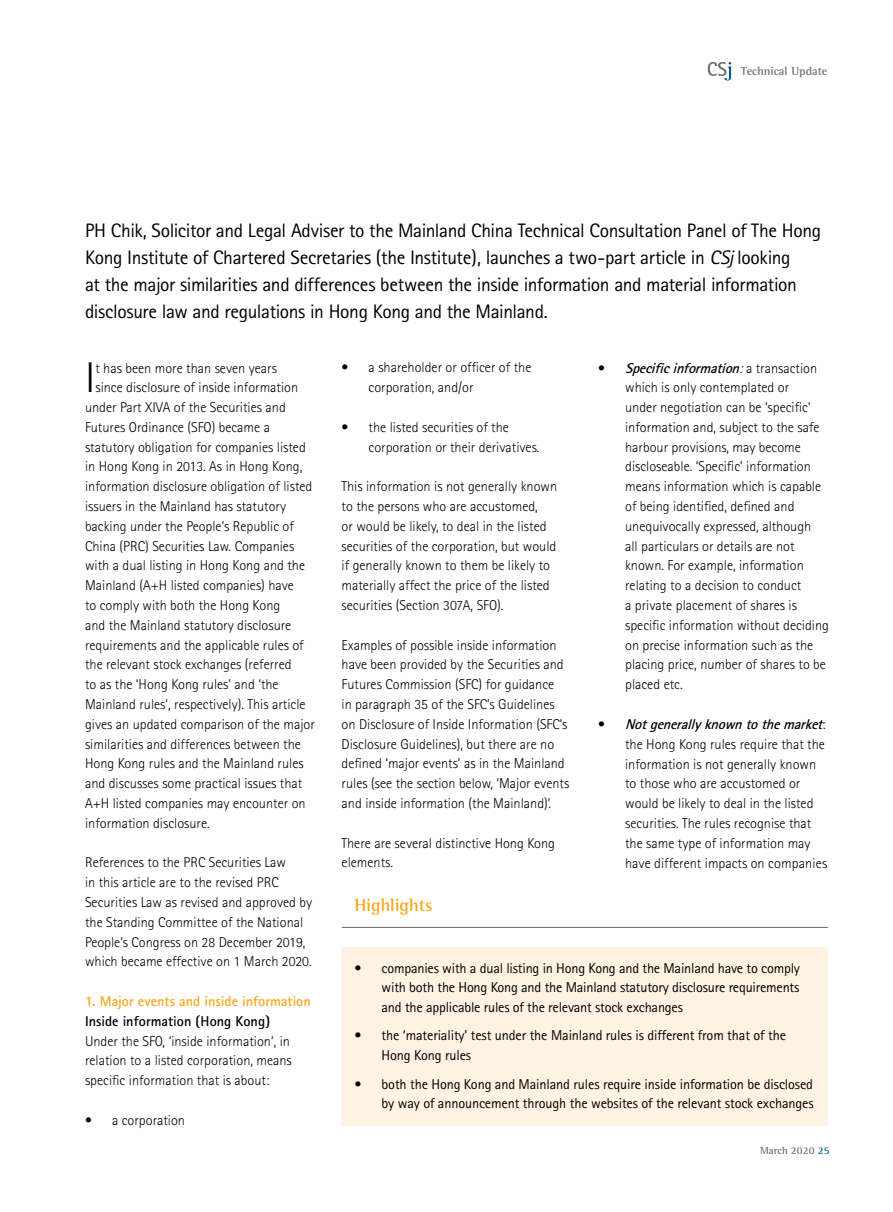
<style>
.page{position:relative;width:893px;height:1212px;background:#fff}
.page>*{position:absolute;margin:0;border:0;box-sizing:border-box;transform-origin:0 0}
.t1{font:300 42.9px "Rotis Sans Serif";color:#000}
.t2{font:19.5px/27px "Rotis Sans Serif";letter-spacing:-.02em;color:#000}
.t3{font:700 18px "Rotis Semi Serif";letter-spacing:-.01em;color:#faa61a}
.t4{font:300 14.25px/19.8px "Rotis Sans Serif";color:#000}
.t5{font:14.25px/19.8px "Rotis Sans Serif";letter-spacing:-.01em;color:#000;text-align:justify}
.t6{font:700 14.25px "Rotis Sans Serif";color:#faa61a}
.t7{font:700 14.25px "Rotis Sans Serif";color:#000}
.t8{font:700 12px "Rotis Semi Serif";color:#6d6e71}
.t9{font:700 10.5px "Rotis Semi Serif";color:#6d6e71}
.s1{font-style:italic}
.s2{font-weight:700;font-style:italic}
.s3{color:#005a8d}
</style>
<div class="page">
<svg style="left:708px;top:62px;width:23px;height:18px"></svg>
<div style="left:342px;top:947px;width:486px;height:178px;background:#fff3e3"></div>
<hr style="left:342px;top:927px;width:486px;height:1px;background:#6d6e71">
<p class="t8" style="left:741px;top:64px;width:88px">Technical Update</p>
<p class="t2" style="left:85px;top:217px;width:737px">PH Chik, Solicitor and Legal Adviser to the Mainland China Technical Consultation Panel of The Hong Kong Institute of Chartered Secretaries (the Institute), launches a two-part article in <span class="s1">CSj</span> looking<br>at the major similarities and differences between the inside information and material information disclosure law and regulations in Hong Kong and the Mainland.</p>
<h1 class="t1" style="left:85px;top:353px;width:12px">I</h1>
<p class="t4" style="left:95px;top:358px;width:183px">t has been more than seven years</p>
<p class="t4" style="left:95px;top:378px;width:204px">since disclosure of inside information</p>
<p class="t4" style="left:85px;top:397px;width:202px">under Part XIVA of the Securities and</p>
<p class="t4" style="left:85px;top:417px;width:186px">Futures Ordinance (SFO) became a</p>
<p class="t4" style="left:85px;top:437px;width:222px">statutory obligation for companies listed</p>
<p class="t4" style="left:85px;top:457px;width:219px">in Hong Kong in 2013. As in Hong Kong,</p>
<p class="t4" style="left:85px;top:477px;width:229px">information disclosure obligation of listed</p>
<p class="t4" style="left:85px;top:496px;width:203px">issuers in the Mainland has statutory</p>
<p class="t4" style="left:85px;top:516px;width:210px">backing under the People’s Republic of</p>
<p class="t4" style="left:85px;top:536px;width:211px">China (PRC) Securities Law. Companies</p>
<p class="t4" style="left:85px;top:556px;width:222px">with a dual listing in Hong Kong and the</p>
<p class="t4" style="left:85px;top:575px;width:210px">Mainland (A+H listed companies) have</p>
<p class="t4" style="left:85px;top:595px;width:197px">to comply with both the Hong Kong</p>
<p class="t4" style="left:85px;top:615px;width:208px">and the Mainland statutory disclosure</p>
<p class="t4" style="left:85px;top:635px;width:220px">requirements and the applicable rules of</p>
<p class="t4" style="left:85px;top:655px;width:208px">the relevant stock exchanges (referred</p>
<p class="t4" style="left:85px;top:674px;width:195px">to as the ‘Hong Kong rules’ and ‘the</p>
<p class="t4" style="left:85px;top:694px;width:222px">Mainland rules’, respectively). This article</p>
<p class="t4" style="left:85px;top:714px;width:231px">gives an updated comparison of the major</p>
<p class="t4" style="left:85px;top:734px;width:217px">similarities and differences between the</p>
<p class="t4" style="left:85px;top:754px;width:220px">Hong Kong rules and the Mainland rules</p>
<p class="t4" style="left:85px;top:773px;width:219px">and discusses some practical issues that</p>
<p class="t4" style="left:85px;top:793px;width:222px">A+H listed companies may encounter on</p>
<p class="t4" style="left:85px;top:813px;width:126px">information disclosure.</p>
<p class="t4" style="left:85px;top:853px;width:229px">References to the PRC Securities Law<br>in this article are to the revised PRC Securities Law as revised and approved by the Standing Committee of the National People’s Congress on 28 December 2019, which became effective on 1 March 2020.</p>
<p class="t6" style="left:85px;top:992px;width:227px">1. Major events and inside information</p>
<p class="t7" style="left:85px;top:1012px;width:187px">Inside information (Hong Kong)</p>
<p class="t4" style="left:85px;top:1031px;width:208px">Under the SFO, ‘inside information’, in relation to a listed corporation, means specific information that is about:</p>
<p class="t4" style="left:85px;top:1110px;width:102px">• a corporation</p>
<p class="t4" style="left:369px;top:358px;width:164px;text-indent:-27px">• a shareholder or officer of the corporation, and/or</p>
<p class="t4" style="left:369px;top:417px;width:172px;text-indent:-27px">• the listed securities of the corporation or their derivatives.</p>
<p class="t4" style="left:342px;top:477px;width:217px">This information is not generally known to the persons who are accustomed,<br>or would be likely, to deal in the listed securities of the corporation, but would if generally known to them be likely to materially affect the price of the listed securities (Section 307A, SFO).</p>
<p class="t4" style="left:342px;top:635px;width:229px">Examples of possible inside information have been provided by the Securities and Futures Commission (SFC) for guidance<br>in paragraph 35 of the SFC’s Guidelines on Disclosure of Inside Information (SFC’s Disclosure Guidelines), but there are no defined ‘major events’ as in the Mainland rules (see the section below, ‘Major events and inside information (the Mainland)’.</p>
<p class="t4" style="left:342px;top:833px;width:215px">There are several distinctive Hong Kong elements.</p>
<p class="t3" style="left:354px;top:894px;width:79px">Highlights</p>
<p class="t4" style="left:625px;top:358px;width:205px;text-indent:-27px">• <span class="s2">Specificinformation</span><span class="s1">:</span> a t r a n s a c t i o n which is only contemplated or<br>under negotiation can be ‘specific’ information and, subject to the safe harbour provisions, may become discloseable. ‘Specific’ information means information which is capable of being identified, defined and unequivocally expressed, although<br>all particulars or details are not known. For example, information relating to a decision to conduct<br>a private placement of shares is specific information without deciding on precise information such as the placing price, number of shares to be placed etc.</p>
<p class="t4" style="left:625px;top:714px;width:204px;text-indent:-27px">• <span class="s2">Notgenerallyknowntothemarket</span>: the Hong Kong rules require that the information is not generally known to those who are accustomed or would be likely to deal in the listed securities. The rules recognise that the same type of information may have different impacts on companies</p>
<p class="t5" style="left:382px;top:958px;width:420px;text-indent:-27px">• companies with a dual listing in Hong Kong and the Mainland have to comply with both the Hong Kong and the Mainland statutory disclosure requirements and the applicable rules of the relevant stock exchanges</p>
<p class="t5" style="left:382px;top:1025px;width:406px;text-indent:-27px">• the ‘materiality’ test under the Mainland rules is different from that of the<br>Hong Kong rules</p>
<p class="t5" style="left:355px;top:1074px;width:461px;text-align:right">• both the Hong Kong and Mainland rules require inside information be disclosed by way of announcement through the websites of the relevant stock exchanges</p>
<p class="t9" style="left:760px;top:1144px;width:71px">March 2020 <span class="s3">25</span></p>
</div>
